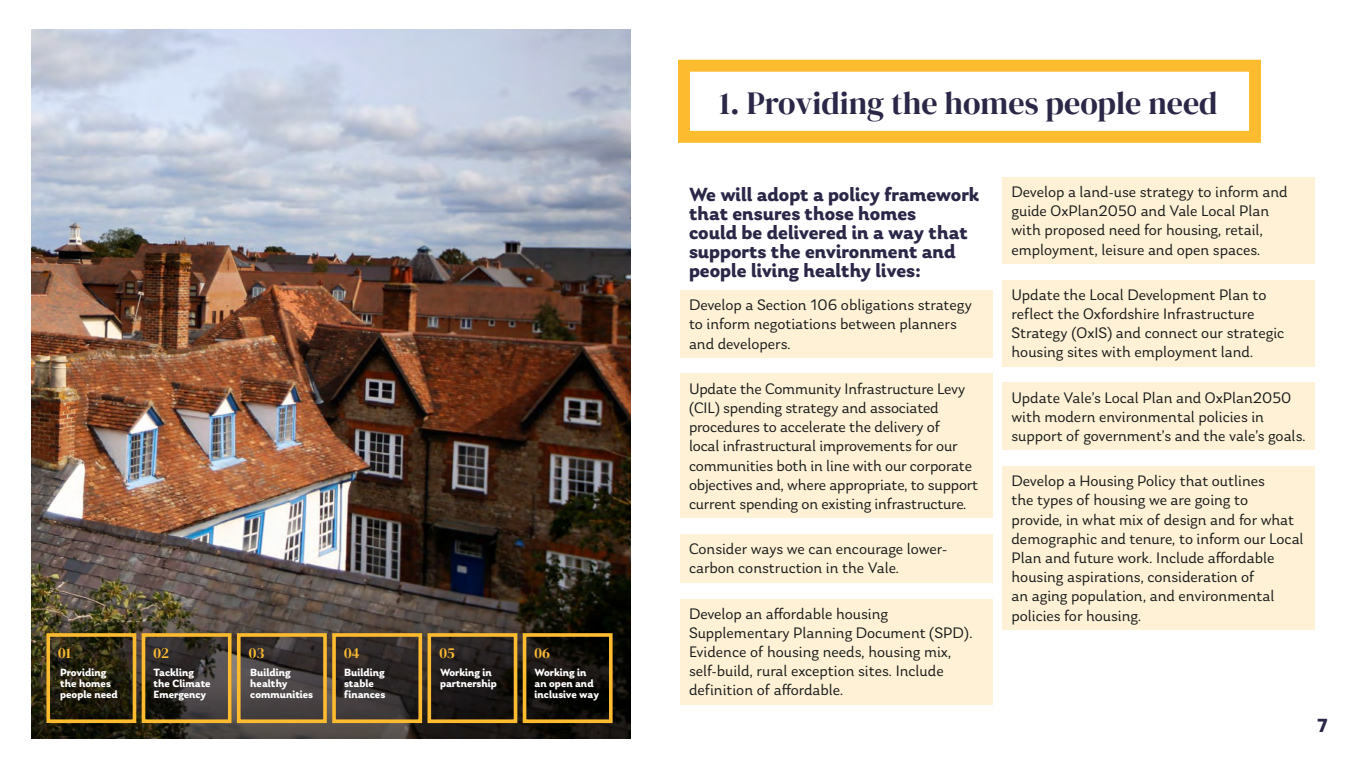
<style>
.page{position:relative;width:1366px;height:768px;background:#fff}
.page>*{position:absolute;margin:0;border:0;box-sizing:border-box;transform-origin:0 0}
.t1{font:32px "DM Serif Display";color:#2a2747}
.t2{font:700 20px/19.1px "Laca";color:#2a2747}
.t3{font:16px/19.2px "Laca";color:#1a1a1a}
.t4{font:15px "DM Serif Display";color:#fdbb30}
.t5{font:700 11px/11px "Laca";color:#fff}
</style>
<div class="page">
<div style="left:680px;top:290px;width:312px;height:68px;background:#fef1d6"></div>
<div style="left:680px;top:374px;width:312px;height:144px;background:#fef1d6"></div>
<div style="left:680px;top:534px;width:312px;height:48px;background:#fef1d6"></div>
<div style="left:680px;top:599px;width:312px;height:105px;background:#fef1d6"></div>
<div style="left:1002px;top:177px;width:313px;height:87px;background:#fef1d6"></div>
<div style="left:1002px;top:280px;width:313px;height:87px;background:#fef1d6"></div>
<div style="left:1002px;top:383px;width:313px;height:67px;background:#fef1d6"></div>
<div style="left:1002px;top:466px;width:313px;height:164px;background:#fef1d6"></div>
<img style="left:31px;top:29px;width:600px;height:445px">
<img style="left:31px;top:474px;width:600px;height:265px">
<div style="left:678px;top:60px;width:583px;height:83px;border:12px solid #fdbb30"></div>
<svg style="left:51px;top:638px;width:80px;height:80px;background:#24200f"></svg>
<div style="left:46px;top:633px;width:90px;height:90px;border:4px solid #fdbb30"></div>
<svg style="left:242px;top:638px;width:80px;height:80px;background:#423c3d"></svg>
<div style="left:237px;top:633px;width:90px;height:90px;border:4px solid #fdbb30"></div>
<svg style="left:432px;top:638px;width:80px;height:80px;background:#1d1919"></svg>
<div style="left:427px;top:633px;width:90px;height:90px;border:4px solid #fdbb30"></div>
<svg style="left:147px;top:638px;width:80px;height:80px;background:#34302f"></svg>
<div style="left:142px;top:633px;width:90px;height:90px;border:4px solid #fdbb30"></div>
<svg style="left:337px;top:638px;width:80px;height:80px;background:#312b2b"></svg>
<div style="left:332px;top:633px;width:90px;height:90px;border:4px solid #fdbb30"></div>
<svg style="left:528px;top:638px;width:80px;height:80px;background:#0e0c09"></svg>
<div style="left:523px;top:633px;width:90px;height:90px;border:4px solid #fdbb30"></div>
<p class="t4" style="left:58px;top:644px;width:14px">01</p>
<p class="t5" style="left:60px;top:667px;width:59px">Providing the homes people need</p>
<p class="t4" style="left:154px;top:644px;width:17px">02</p>
<p class="t5" style="left:154px;top:667px;width:59px">Tackling the Climate<br>Emergency</p>
<p class="t4" style="left:249px;top:644px;width:17px">03</p>
<p class="t5" style="left:250px;top:667px;width:64px">Building healthy communities</p>
<p class="t4" style="left:344px;top:644px;width:17px">04</p>
<p class="t5" style="left:344px;top:667px;width:43px">Building stable finances</p>
<p class="t4" style="left:439px;top:644px;width:17px">05</p>
<p class="t5" style="left:440px;top:667px;width:58px">Working in partnership</p>
<p class="t4" style="left:535px;top:644px;width:17px">06</p>
<p class="t5" style="left:535px;top:667px;width:66px">Working in an open and inclusive way</p>
<h1 class="t1" style="left:719px;top:85px;width:500px">1. Providing the homes people need</h1>
<p class="t2" style="left:689px;top:185px;width:292px">We will adopt a policy framework that ensures those homes<br>could be delivered in a way that supports the environment and people living healthy lives:</p>
<p class="t3" style="left:689px;top:295px;width:285px">Develop a Section 106 obligations strategy to inform negotiations between planners and developers.</p>
<p class="t3" style="left:689px;top:379px;width:291px">Update the Community Infrastructure Levy (CIL) spending strategy and associated procedures to accelerate the delivery of<br>local infrastructural improvements for our communities both in line with our corporate objectives and, where appropriate, to support current spending on existing infrastructure.</p>
<p class="t3" style="left:689px;top:539px;width:259px">Consider ways we can encourage lower&shy;carbon construction in the Vale.</p>
<p class="t3" style="left:689px;top:604px;width:285px">Develop an affordable housing Supplementary Planning Document (SPD).<br>Evidence of housing needs, housing mix, self-build, rural exception sites. Include definition of affordable.</p>
<p class="t3" style="left:1012px;top:182px;width:278px">Develop a land-use strategy to inform and guide OxPlan2050 and Vale Local Plan with proposed need for housing, retail, employment, leisure and open spaces.</p>
<p class="t3" style="left:1012px;top:285px;width:274px">Update the Local Development Plan to reflect the Oxfordshire Infrastructure Strategy (OxIS) and connect our strategic housing sites with employment land.</p>
<p class="t3" style="left:1012px;top:388px;width:296px">Update Vale’s Local Plan and OxPlan2050 with modern environmental policies in support of government’s and the vale’s goals.</p>
<p class="t3" style="left:1012px;top:471px;width:294px">Develop a Housing Policy that outlines<br>the types of housing we are going to<br>provide, in what mix of design and for what demographic and tenure, to inform our Local Plan and future work. Include affordable housing aspirations, consideration of<br>an aging population, and environmental policies for housing.</p>
<p class="t2" style="left:1317px;top:716px;width:12px">7</p>
</div>
